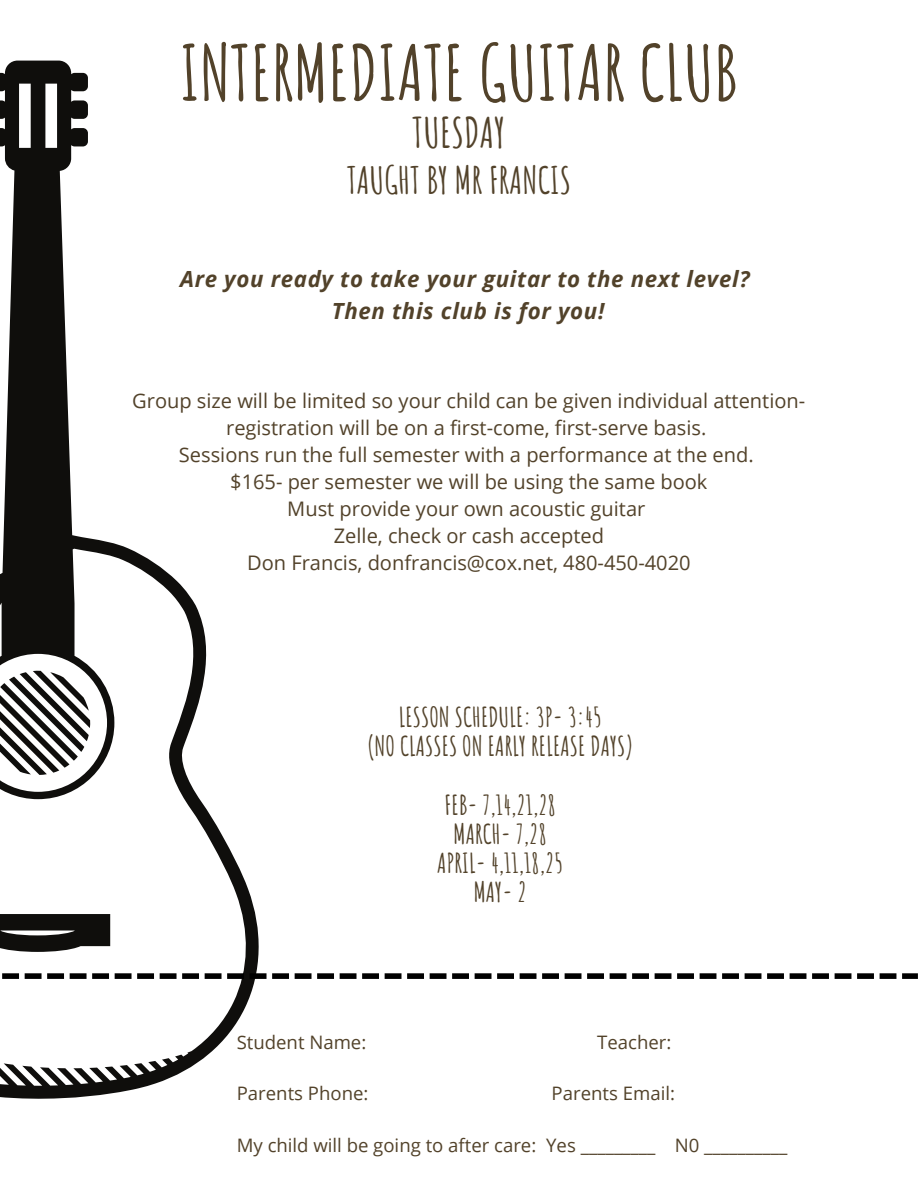
<style>
.page{position:relative;width:918px;height:1188px;background:#fff}
.page>*{position:absolute;margin:0;border:0;box-sizing:border-box;transform-origin:0 0}
.t1{font:700 75.9px "Amatic SC";color:#52422a}
.t2{font:700 41.4px "Amatic SC";color:#52422a}
.t3{font:700 36.9px "Amatic SC";color:#52422a}
.t4{font:700 26.85px/29.2px "Amatic SC";color:#52422a;text-align:center}
.t5{font:italic 700 22.2px/31.5px "Open Sans";letter-spacing:.03em;color:#52422a;text-align:center}
.t6{font:20.1px/27px "Open Sans";color:#52422a;text-align:center}
.t7{font:18.6px "Open Sans";color:#52422a}
</style>
<div class="page">
<svg style="left:0;top:60px;width:240px;height:1039px"></svg>
<svg style="left:0;top:842px;width:918px;height:176px"></svg>
<h1 class="t1" style="left:180px;top:24px;width:559px">INTERMEDIATE GUITAR CLUB</h1>
<h2 class="t2" style="left:413px;top:106px;width:94px">TUESDAY</h2>
<h3 class="t3" style="left:347px;top:156px;width:225px">TAUGHT BY MR FRANCIS</h3>
<p class="t5" style="left:180px;top:263px;width:571px">Are you ready to take your guitar to the next level?<br>Then this club is for you!</p>
<p class="t6" style="left:132px;top:386px;width:675px">Group size will be limited so your child can be given individual attention&shy;registration will be on a first-come, first-serve basis.<br>Sessions run the full semester with a performance at the end.<br>$165- per semester we will be using the same book<br>Must provide your own acoustic guitar<br>Zelle, check or cash accepted<br>Don Francis, donfrancis@cox.net, 480-450-4020</p>
<h3 class="t4" style="left:367px;top:702px;width:269px">LESSON SCHEDULE: 3P- 3:45<br>(NO CLASSES ON EARLY RELEASE DAYS)</h3>
<h3 class="t4" style="left:437px;top:790px;width:127px">FEB- 7,14,21,28<br>MARCH- 7,28<br>APRIL- 4,11,18,25<br>MAY- 2</h3>
<p class="t7" style="left:237px;top:1029px;width:131px">Student Name:</p>
<p class="t7" style="left:597px;top:1029px;width:76px">Teacher:</p>
<p class="t7" style="left:237px;top:1081px;width:133px">Parents Phone:</p>
<p class="t7" style="left:552px;top:1081px;width:125px">Parents Email:</p>
<p class="t7" style="left:237px;top:1132px;width:552px">My child will be going to after care: Yes _________ N0 __________</p>
</div>
